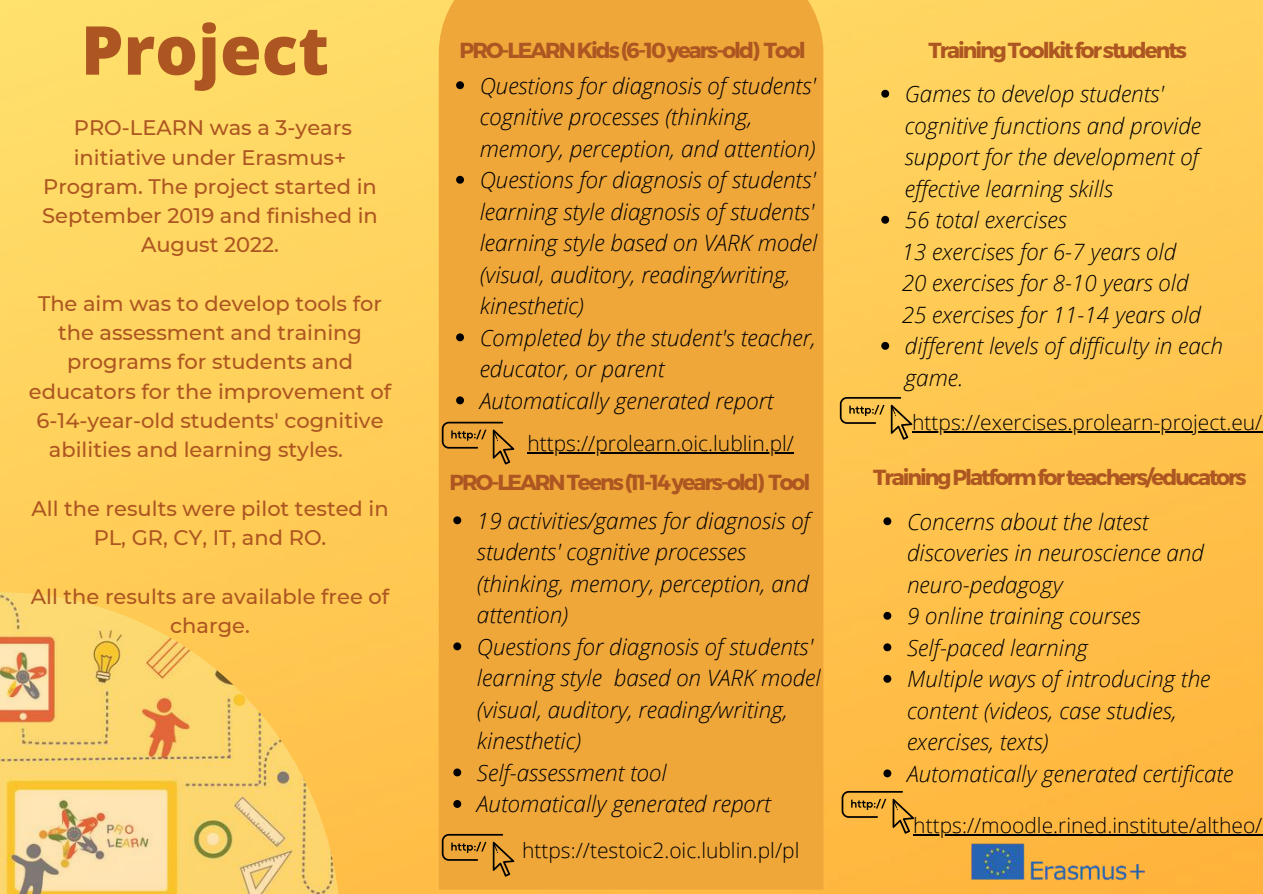
<style>
.page{position:relative;width:1263px;height:894px;background:#fff}
.page>*{position:absolute;margin:0;border:0;box-sizing:border-box;transform-origin:0 0}
.t1{font:800 67.5px "Open Sans";color:#ad5621}
.t2{font:italic 300 22.5px/31.5px "Open Sans";color:#000}
.t3{font:700 21.75px "Montserrat";letter-spacing:-.095em;color:#ad5621}
.t4{font:500 21px/29.2px "Montserrat";color:#ad5621;text-align:center}
.t5{font:300 21px "Open Sans";color:#000}
</style>
<div class="page">
<img style="left:0;top:0;width:1263px;height:893px">
<div style="left:439px;top:0;width:384px;height:889px;background:#efa73a"></div>
<img style="left:0;top:592px;width:340px;height:301px">
<img style="left:962px;top:834px;width:192px;height:54px">
<svg style="left:442px;top:421px;width:72px;height:43px;background:#c98c30"></svg>
<svg style="left:456px;top:81px;width:8px;height:8px"></svg>
<svg style="left:456px;top:176px;width:8px;height:8px"></svg>
<svg style="left:456px;top:333px;width:8px;height:8px"></svg>
<svg style="left:456px;top:396px;width:8px;height:8px"></svg>
<svg style="left:840px;top:397px;width:72px;height:42px;background:#d5a744"></svg>
<svg style="left:442px;top:833px;width:72px;height:43px;background:#c98c30"></svg>
<svg style="left:453px;top:516px;width:8px;height:8px"></svg>
<svg style="left:453px;top:642px;width:8px;height:8px"></svg>
<svg style="left:453px;top:768px;width:8px;height:8px"></svg>
<svg style="left:453px;top:799px;width:8px;height:8px"></svg>
<svg style="left:881px;top:90px;width:8px;height:8px"></svg>
<svg style="left:881px;top:216px;width:8px;height:8px"></svg>
<svg style="left:881px;top:342px;width:8px;height:8px"></svg>
<svg style="left:883px;top:517px;width:8px;height:8px"></svg>
<svg style="left:883px;top:611px;width:8px;height:8px"></svg>
<svg style="left:883px;top:643px;width:8px;height:8px"></svg>
<svg style="left:883px;top:674px;width:8px;height:8px"></svg>
<svg style="left:883px;top:769px;width:8px;height:8px"></svg>
<hr style="left:527px;top:452px;width:267px;height:1px;background:#000">
<svg style="left:842px;top:790px;width:72px;height:43px;background:#d79c37"></svg>
<hr style="left:913px;top:833px;width:349px;height:1px;background:#000">
<hr style="left:912px;top:431px;width:350px;height:1px;background:#000">
<h1 class="t1" style="left:81px;top:3px;width:250px">Project</h1>
<p class="t4" style="left:42px;top:113px;width:337px">PRO-LEARN was a 3-years initiative under Erasmus+<br>Program. The project started in<br>September 2019 and finished in<br>August 2022.</p>
<p class="t4" style="left:38px;top:288px;width:346px">The aim was to develop tools for</p>
<p class="t4" style="left:58px;top:318px;width:305px">the assessment and training</p>
<p class="t4" style="left:67px;top:347px;width:288px">programs for students and</p>
<p class="t4" style="left:29px;top:376px;width:364px">educators for the improvement of</p>
<p class="t4" style="left:37px;top:405px;width:348px">6-14-year-old students' cognitive</p>
<p class="t4" style="left:49px;top:435px;width:296px">abilities and learning styles.</p>
<p class="t4" style="left:31px;top:493px;width:359px">All the results were pilot tested in<br>PL, GR, CY, IT, and RO.</p>
<p class="t4" style="left:31px;top:581px;width:360px">All the results are available free of charge.</p>
<p class="t3" style="left:460px;top:36px;width:348px">PRO-LEARNKids(6-10years-old) Tool</p>
<p class="t2" style="left:480px;top:69px;width:339px">Questions for diagnosis of students' cognitive processes (thinking, memory, perception, and attention)<br>Questions for diagnosis of students' learning style diagnosis of students' learning style based on VARK model (visual, auditory, reading/writing, kinesthetic)<br>Completed by the student's teacher, educator, or parent<br>Automatically generated report</p>
<p class="t5" style="left:527px;top:428px;width:268px">https://prolearn.oic.lublin.pl/</p>
<p class="t3" style="left:449px;top:467px;width:362px">PRO-LEARNTeens(11-14years-old) Tool</p>
<p class="t2" style="left:477px;top:504px;width:345px">19 activities/games for diagnosis of students' cognitive processes (thinking, memory, perception, and attention)<br>Questions for diagnosis of students' learning style based on VARK model (visual, auditory, reading/writing, kinesthetic)<br>Self-assessment tool<br>Automatically generated report</p>
<p class="t5" style="left:522px;top:835px;width:279px">https://testoic2.oic.lublin.pl/pl</p>
<p class="t3" style="left:929px;top:36px;width:260px">TrainingToolkitforstudents</p>
<p class="t2" style="left:905px;top:78px;width:298px">Games to develop students' cognitive functions and provide support for the development of effective learning skills<br>56 total exercises</p>
<p class="t2" style="left:902px;top:235px;width:301px">13 exercises for 6-7 years old<br>20 exercises for 8-10 years old<br>25 exercises for 11-14 years old</p>
<p class="t2" style="left:905px;top:330px;width:320px">different levels of difficulty in each game.</p>
<p class="t5" style="left:912px;top:407px;width:352px">https://exercises.prolearn-project.eu/</p>
<p class="t3" style="left:873px;top:463px;width:375px">TrainingPlatformforteachers/educators</p>
<p class="t2" style="left:907px;top:505px;width:328px">Concerns about the latest discoveries in neuroscience and neuro-pedagogy<br>9 online training courses<br>Self-paced learning<br>Multiple ways of introducing the content (videos, case studies, exercises, texts)<br>Automatically generated certificate</p>
<p class="t5" style="left:913px;top:810px;width:351px">https://moodle.rined.institute/altheo/</p>
</div>
